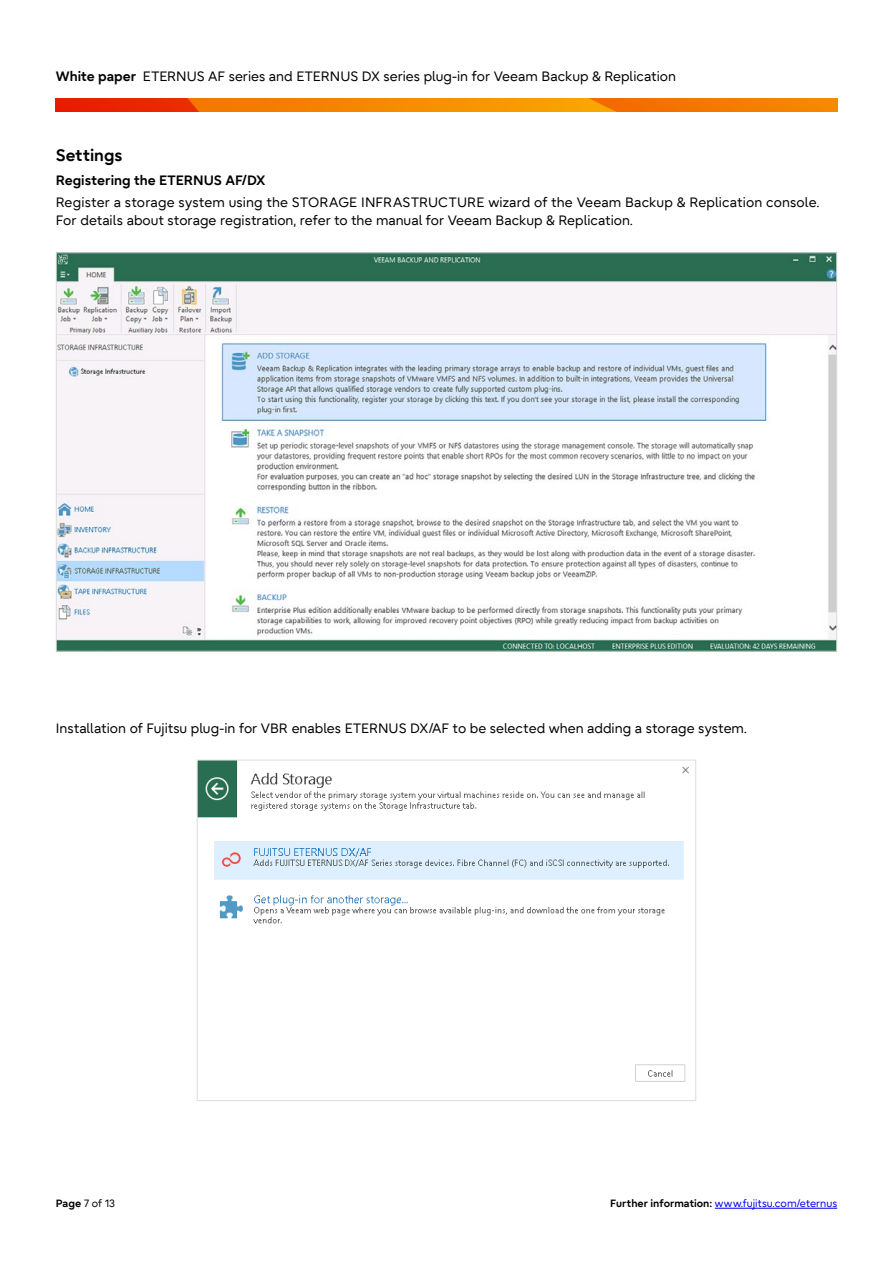
<style>
.page{position:relative;width:893px;height:1263px;background:#fff}
.page>*{position:absolute;margin:0;border:0;box-sizing:border-box;transform-origin:0 0}
.t1{font:700 16.5px "Fujitsu Infinity Pro";color:#000}
.t2{font:13.5px/18px "Fujitsu Infinity Pro";color:#000}
.t3{font:700 13.5px "Fujitsu Infinity Pro";color:#000}
.t4{font:10.5px "Fujitsu Infinity Pro";color:#00e}
.t5{font:10.5px "Fujitsu Infinity Pro";color:#000}
.s1{font-weight:700}
.s2{font-weight:700;color:#000}
</style>
<div class="page">
<hr style="left:715px;top:1208px;width:122px;height:1px;background:#00e">
<img style="left:56px;top:99px;width:781px;height:13px">
<img style="left:58px;top:254px;width:777px;height:396px">
<img style="left:199px;top:762px;width:490px;height:320px">
<p class="t2" style="left:56px;top:68px;width:622px"><span class="s1">White paper</span> ETERNUS AF series and ETERNUS DX series plug-in for Veeam Backup &amp; Replication</p>
<p class="t1" style="left:56px;top:144px;width:68px">Settings</p>
<p class="t3" style="left:56px;top:171px;width:211px">Registering the ETERNUS AF/DX</p>
<p class="t2" style="left:56px;top:193px;width:765px">Register a storage system using the STORAGE INFRASTRUCTURE wizard of the Veeam Backup &amp; Replication console.<br>For details about storage registration, refer to the manual for Veeam Backup &amp; Replication.</p>
<p class="t2" style="left:56px;top:719px;width:693px">Installation of Fujitsu plug-in for VBR enables ETERNUS DX/AF to be selected when adding a storage system.</p>
<p class="t5" style="left:56px;top:1197px;width:61px"><span class="s1">Page</span> 7 of 13</p>
<p class="t4" style="left:610px;top:1197px;width:228px"><span class="s2">Further information:</span> www.fujitsu.com/eternus</p>
</div>
